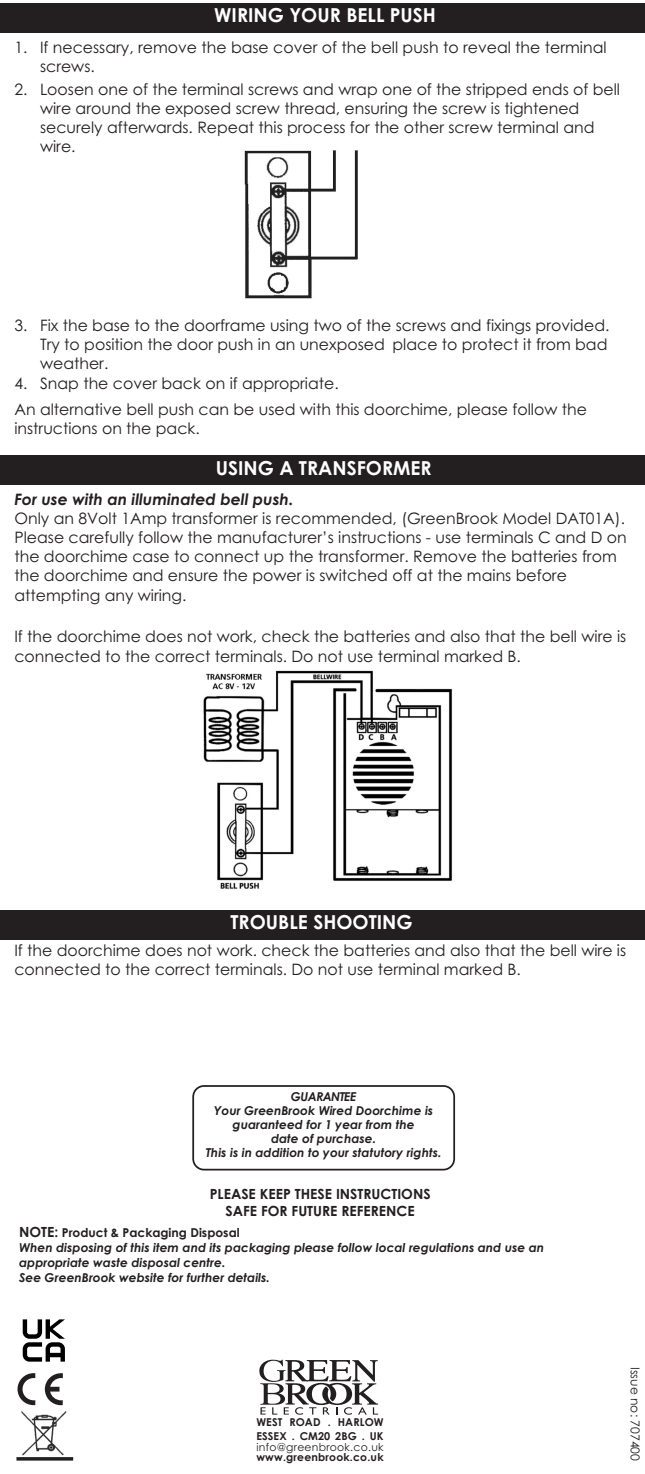
<style>
.page{position:relative;width:645px;height:1474px;background:#fff}
.page>*{position:absolute;margin:0;border:0;box-sizing:border-box;transform-origin:0 0}
.t1{font:700 19.25px "Century Gothic";color:#fff}
.t2{font:15.75px/18.9px "Century Gothic";color:#231f20}
.t3{font:italic 700 15.75px "Century Gothic";color:#231f20}
.t4{font:700 14px/16.8px "Century Gothic";color:#231f20;text-align:center}
.t5{font:italic 700 12.25px/13.8px "Century Gothic";color:#231f20;text-align:center}
.t6{font:12.25px "Century Gothic";color:#231f20}
.t7{font:700 10.85px/13.3px "Century Gothic";letter-spacing:.01em;color:#231f20}
.t8{font:10.85px "Century Gothic";letter-spacing:.025em;color:#231f20}
.s1{font-style:normal;font-size:14px}
.s2{font-style:normal}
</style>
<div class="page">
<div style="left:0;top:3px;width:645px;height:29px;background:#231f20"></div>
<img style="left:244px;top:150px;width:114px;height:149px">
<div style="left:0;top:455px;width:645px;height:30px;background:#231f20"></div>
<img style="left:203px;top:670px;width:250px;height:219px">
<div style="left:0;top:909px;width:645px;height:30px;background:#231f20"></div>
<svg style="left:45px;top:1373px;width:18px;height:32px"></svg>
<svg style="left:18px;top:1373px;width:17px;height:31px"></svg>
<img style="left:22px;top:1411px;width:45px;height:45px">
<svg style="left:259px;top:1359px;width:119px;height:55px"></svg>
<svg style="left:192px;top:1085px;width:263px;height:85px"></svg>
<svg style="left:23px;top:1319px;width:42px;height:42px"></svg>
<svg style="left:16px;top:1457px;width:57px;height:3px"></svg>
<p class="t1" style="left:214px;top:4px;width:223px">WIRING YOUR BELL PUSH</p>
<p class="t2" style="left:40px;top:38px;width:568px;text-indent:-26px">1. If necessary, remove the base cover of the bell push to reveal the terminal screws.</p>
<p class="t2" style="left:40px;top:80px;width:581px;text-indent:-26px">2. Loosen one of the terminal screws and wrap one of the stripped ends of bell wire around the exposed screw thread, ensuring the screw is tightened securely afterwards. Repeat this process for the other screw terminal and wire.</p>
<p class="t2" style="left:40px;top:316px;width:571px;text-indent:-26px">3. Fix the base to the doorframe using two of the screws and fixings provided.<br>Try to position the door push in an unexposed place to protect it from bad weather.</p>
<p class="t2" style="left:14px;top:370px;width:574px;line-height:25.9px">4. Snap the cover back on if appropriate.<br>An alternative bell push can be used with this doorchime, please follow the</p>
<p class="t2" style="left:14px;top:419px;width:187px">instructions on the pack.</p>
<p class="t1" style="left:216px;top:457px;width:217px">USING A TRANSFORMER</p>
<p class="t3" style="left:14px;top:490px;width:281px">For use with an illuminated bell push.</p>
<p class="t2" style="left:14px;top:509px;width:614px">Only an 8Volt 1Amp transformer is recommended, (GreenBrook Model DAT01A).<br>Please carefully follow the manufacturer’s instructions - use terminals C and D on the doorchime case to connect up the transformer. Remove the batteries from the doorchime and ensure the power is switched off at the mains before attempting any wiring.</p>
<p class="t2" style="left:14px;top:626px;width:613px;line-height:20.3px">If the doorchime does not work, check the batteries and also that the bell wire is connected to the correct terminals. Do not use terminal marked B.</p>
<p class="t1" style="left:231px;top:911px;width:184px">TROUBLE SHOOTING</p>
<p class="t2" style="left:14px;top:941px;width:613px">If the doorchime does not work. check the batteries and also that the bell wire is connected to the correct terminals. Do not use terminal marked B.</p>
<p class="t5" style="left:206px;top:1090px;width:237px">GUARANTEE<br>Your GreenBrook Wired Doorchime is guaranteed for 1 year from the<br>date of purchase.<br>This is in addition to your statutory rights.</p>
<p class="t4" style="left:210px;top:1185px;width:222px">PLEASE KEEP THESE INSTRUCTIONS<br>SAFE FOR FUTURE REFERENCE</p>
<p class="t5" style="left:19px;top:1224px;width:527px;line-height:15px;text-align:left"><span class="s1">NOTE:</span> <span class="s2">Product &amp; Packaging Disposal<br></span>When disposing of this item and its packaging please follow local regulations and use an appropriate waste disposal centre.<br>See GreenBrook website for further details.</p>
<p class="t7" style="left:256px;top:1415px;width:129px">WEST ROAD . HARLOW<br>ESSEX . CM20 2BG . UK</p>
<p class="t8" style="left:256px;top:1440px;width:129px">info@greenbrook.co.uk</p>
<p class="t7" style="left:256px;top:1450px;width:129px">www.greenbrook.co.uk</p>
<p class="t6" style="left:642px;top:1366px;width:96px;rotate:90deg">Issue no: 707400</p>
</div>
